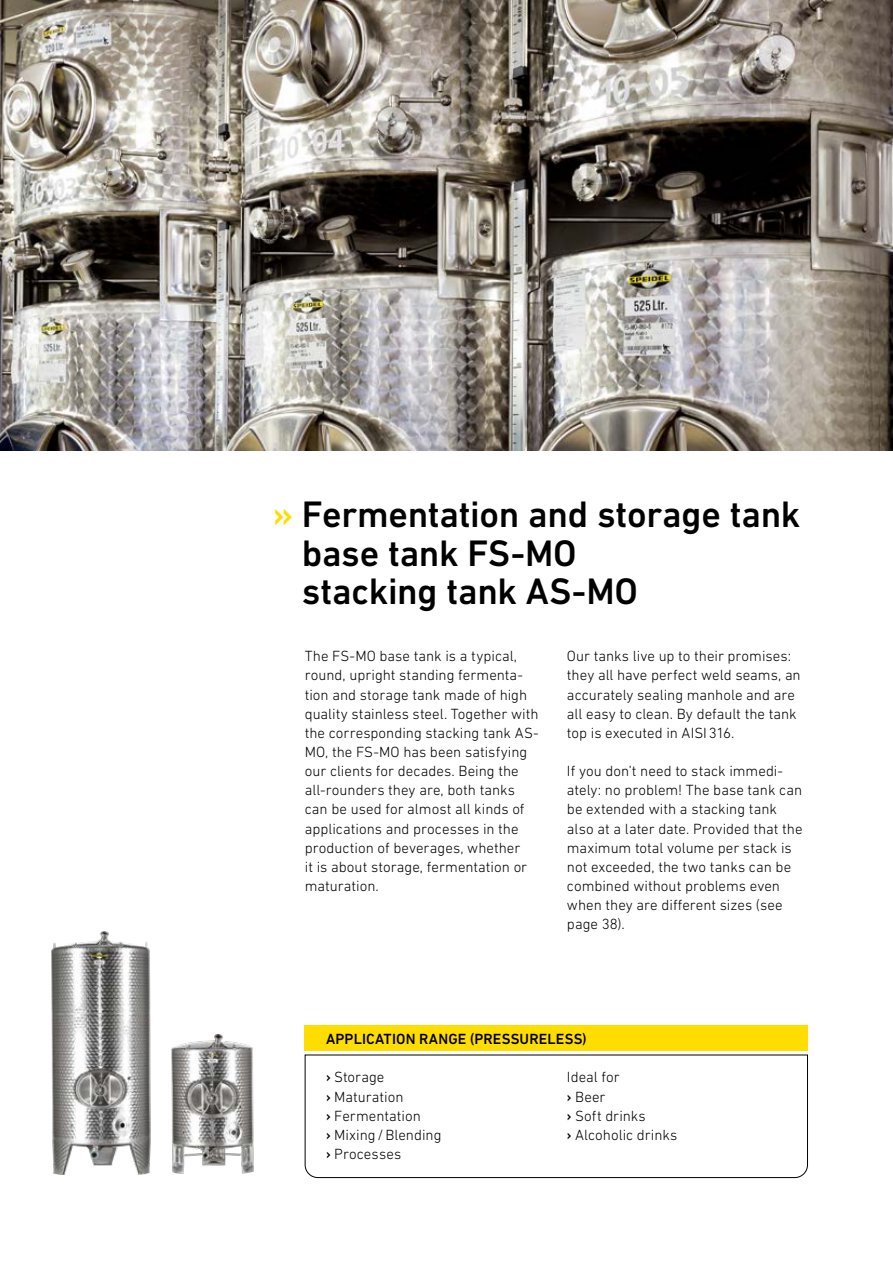
<style>
.page{position:relative;width:893px;height:1263px;background:#fff}
.page>*{position:absolute;margin:0;border:0;box-sizing:border-box;transform-origin:0 0}
.t1{font:500 37.5px/38.2px "DIN Next LT Pro";letter-spacing:-.01em;color:#000}
.t2{font:300 15px/19.2px "DIN Next LT Pro";color:#000}
.t3{font:500 15px "DIN Next LT Pro";letter-spacing:.01em;color:#000}
.s1{color:#fd0}
.s2{font-weight:500}
</style>
<div class="page">
<img style="left:0;top:0;width:893px;height:451px">
<div style="left:305px;top:1025px;width:503px;height:25px;background:#fd0"></div>
<svg style="left:304px;top:1054px;width:504px;height:124px"></svg>
<img style="left:51px;top:931px;width:100px;height:244px">
<img style="left:171px;top:1034px;width:82px;height:139px">
<h1 class="t1" style="left:302px;top:495px;width:500px;text-indent:-29px"><span class="s1">»</span> Fermentation and storage tank base tank FS-MO<br>stacking tank AS-MO</h1>
<p class="t2" style="left:305px;top:646px;width:236px">The FS-MO base tank is a typical, round, upright standing fermenta&shy;tion and storage tank made of high quality stainless steel. Together with the corresponding stacking tank AS-MO, the FS-MO has been satisfying our clients for decades. Being the all-rounders they are, both tanks can be used for almost all kinds of applications and processes in the production of beverages, whether<br>it is about storage, fermentation or maturation.</p>
<p class="t2" style="left:567px;top:646px;width:235px">Our tanks live up to their promises: they all have perfect weld seams, an accurately sealing manhole and are all easy to clean. By default the tank top is executed in AISI316.</p>
<p class="t2" style="left:567px;top:761px;width:237px">If you don’t need to stack immedi&shy;ately: no problem! The base tank can be extended with a stacking tank also at a later date. Provided that the maximum total volume per stack is not exceeded, the two tanks can be combined without problems even when they are different sizes (see page 38).</p>
<p class="t3" style="left:326px;top:1030px;width:262px">APPLICATION RANGE (PRESSURELESS)</p>
<p class="t2" style="left:326px;top:1067px;width:117px"><span class="s2">›</span> Storage<br><span class="s2">›</span> Maturation<br><span class="s2">›</span> Fermentation<br><span class="s2">›</span> Mixing/Blending <span class="s2">›</span> Processes</p>
<p class="t2" style="left:567px;top:1067px;width:112px">Ideal for<br><span class="s2">›</span> Beer<br><span class="s2">›</span> Soft drinks<br><span class="s2">›</span> Alcoholic drinks</p>
</div>
